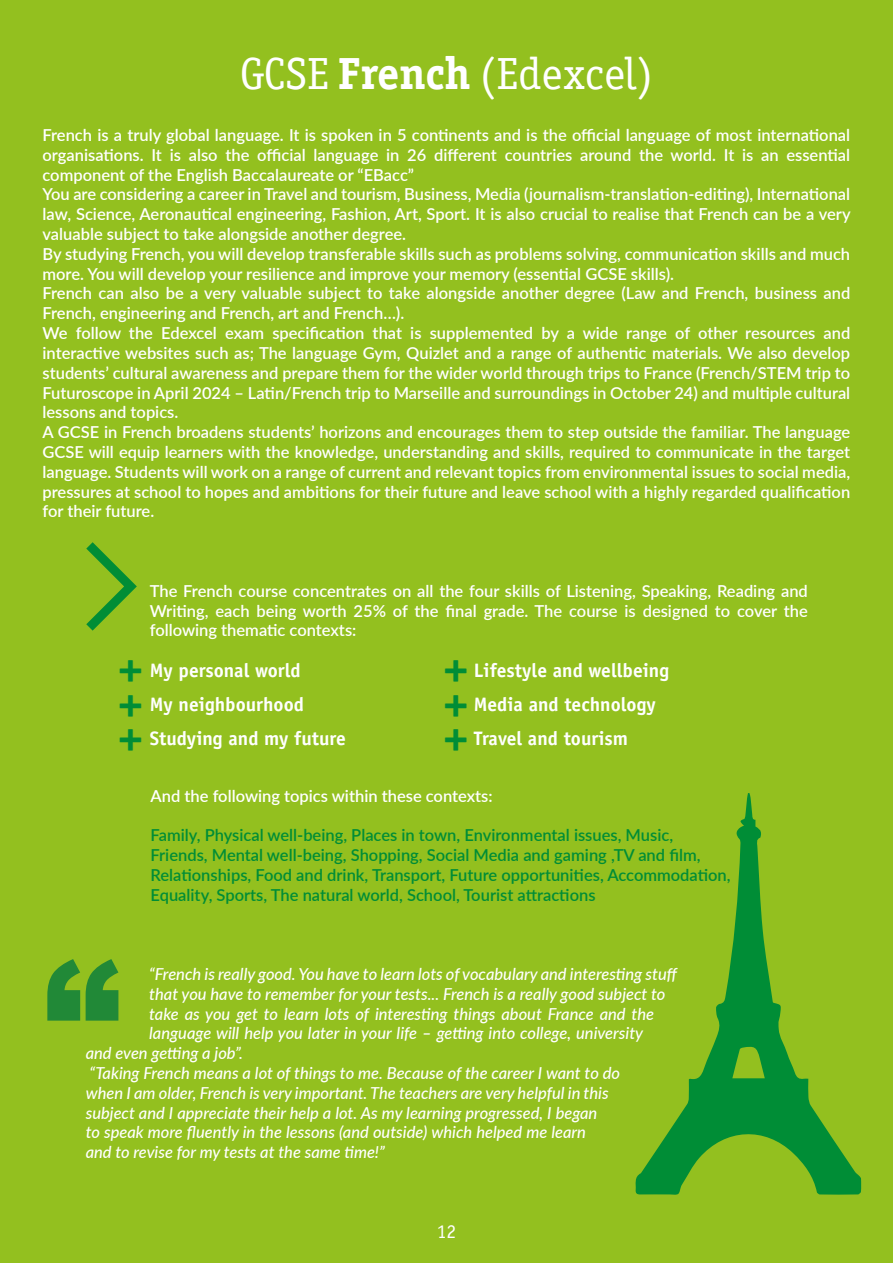
<style>
.page{position:relative;width:893px;height:1263px;background:#93c01f}
.page>*{position:absolute;margin:0;border:0;box-sizing:border-box;transform-origin:0 0}
.t1{font:900 154.5px "Arial";color:#218937}
.t2{font:700 47.1px/34px "Officina Sans";color:#008d36;text-align:justify}
.t3{font:45px "Officina Ser ITC";color:#fff}
.t4{font:700 19.5px "Officina Sans";color:#fff}
.t5{font:19.5px "Officina Sans";color:#fff}
.t6{font:600 16.5px/19.8px "Lato";color:#fff}
.t7{font:italic 500 16.5px "Lato";color:#fff}
.t8{font:600 16.5px/19.8px "Lato";color:#008d36}
.s1{font-weight:700}
</style>
<div class="page">
<svg style="left:635px;top:793px;width:226px;height:402px"></svg>
<svg style="left:86px;top:542px;width:51px;height:89px"></svg>
<h3 class="t3" style="left:240px;top:48px;width:415px">GCSE <span class="s1">French</span> (Edexcel)</h3>
<p class="t6" style="left:43px;top:124px;width:810px">French is a truly global language. It is spoken in 5 continents and is the official language of most international organisations. It is also the official language in 26 different countries around the world. It is an essential component of the English Baccalaureate or “EBacc”<br>You are considering a career in Travel and tourism, Business, Media (journalism-translation-editing), International law, Science, Aeronautical engineering, Fashion, Art, Sport. It is also crucial to realise that French can be a very valuable subject to take alongside another degree.<br>By studying French, you will develop transferable skills such as problems solving, communication skills and much more. You will develop your resilience and improve your memory (essential GCSE skills).<br>French can also be a very valuable subject to take alongside another degree (Law and French, business and French, engineering and French, art and French…).<br>We follow the Edexcel exam specification that is supplemented by a wide range of other resources and interactive websites such as; The language Gym, Quizlet and a range of authentic materials. We also develop students’ cultural awareness and prepare them for the wider world through trips to France (French/STEM trip to Futuroscope in April 2024 – Latin/French trip to Marseille and surroundings in October 24) and multiple cultural lessons and topics.<br>A GCSE in French broadens students’ horizons and encourages them to step outside the familiar. The language GCSE will equip learners with the knowledge, understanding and skills, required to communicate in the target language. Students will work on a range of current and relevant topics from environmental issues to social media, pressures at school to hopes and ambitions for their future and leave school with a highly regarded qualification for their future.</p>
<p class="t6" style="left:150px;top:580px;width:660px;text-align:justify">The French course concentrates on all the four skills of Listening, Speaking, Reading and Writing, each being worth 25% of the final grade. The course is designed to cover the following thematic contexts:</p>
<h2 class="t2" style="left:117px;top:650px;width:28px">+ + +</h2>
<h2 class="t2" style="left:443px;top:650px;width:28px">+ + +</h2>
<p class="t4" style="left:150px;top:658px;width:152px">My personal world</p>
<p class="t4" style="left:474px;top:658px;width:197px">Lifestyle and wellbeing</p>
<p class="t4" style="left:150px;top:692px;width:156px">My neighbourhood</p>
<p class="t4" style="left:474px;top:692px;width:183px">Media and technology</p>
<p class="t4" style="left:150px;top:726px;width:198px">Studying and my future</p>
<p class="t4" style="left:474px;top:726px;width:156px">Travel and tourism</p>
<p class="t6" style="left:151px;top:785px;width:344px">And the following topics within these contexts:</p>
<p class="t8" style="left:151px;top:825px;width:582px">Family, Physical well-being, Places in town, Environmental issues, Music, Friends, Mental well-being, Shopping, Social Media and gaming ,TV and film, Relationships, Food and drink, Transport, Future opportunities, Accommodation, Equality, Sports, The natural world, School, Tourist attractions</p>
<h1 class="t1" style="left:43px;top:904px;width:79px">“</h1>
<p class="t7" style="left:149px;top:962px;width:530px">“French is really good. You have to learn lots of vocabulary and interesting stuff</p>
<p class="t7" style="left:149px;top:982px;width:518px">that you have to remember for your tests... French is a really good subject to</p>
<p class="t7" style="left:149px;top:1002px;width:506px">take as you get to learn lots of interesting things about France and the</p>
<p class="t7" style="left:149px;top:1021px;width:495px">language will help you later in your life – getting into college, university</p>
<p class="t7" style="left:86px;top:1041px;width:159px">and even getting a job”.</p>
<p class="t7" style="left:90px;top:1061px;width:532px">“Taking French means a lot of things to me. Because of the career I want to do</p>
<p class="t7" style="left:86px;top:1081px;width:524px">when I am older, French is very important. The teachers are very helpful in this</p>
<p class="t7" style="left:86px;top:1101px;width:513px">subject and I appreciate their help a lot. As my learning progressed, I began</p>
<p class="t7" style="left:86px;top:1120px;width:502px">to speak more fluently in the lessons (and outside) which helped me learn</p>
<p class="t7" style="left:86px;top:1140px;width:301px">and to revise for my tests at the same time!”</p>
<p class="t5" style="left:437px;top:1219px;width:21px">12</p>
</div>
